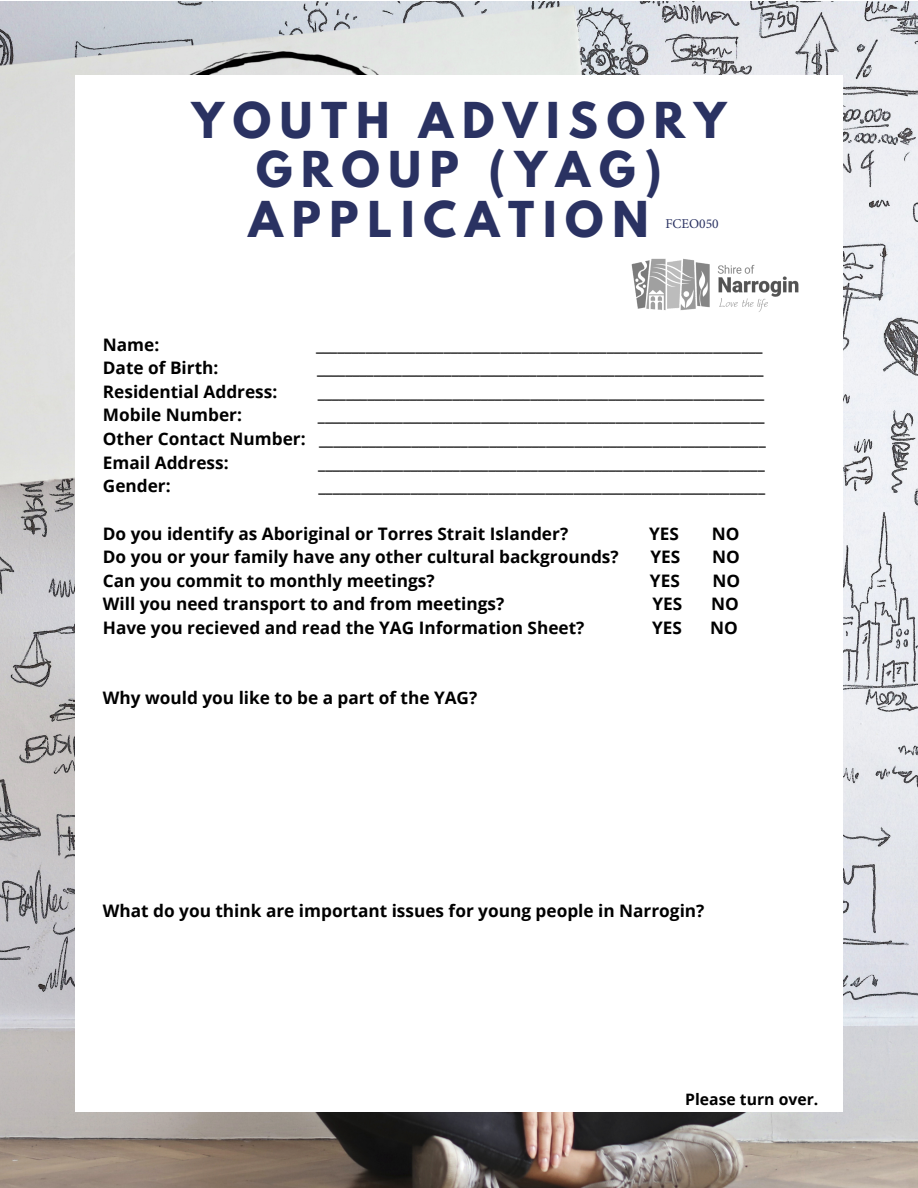
<style>
.page{position:relative;width:918px;height:1188px;background:#fff}
.page>*{position:absolute;margin:0;border:0;box-sizing:border-box;transform-origin:0 0}
.t1{font:700 43.8px/49.5px "League Spartan";letter-spacing:.2em;color:#2a3262;text-align:center}
.t2{font:700 17.25px "Open Sans";color:#000}
.t3{font:700 15.75px "Open Sans";color:#000}
.t4{font:13.5px "Minion Pro";color:#2a3262}
</style>
<div class="page">
<img style="left:0;top:2px;width:917px;height:1186px">
<div style="left:76px;top:76px;width:766px;height:1036px;background:#fff"></div>
<img style="left:631px;top:258px;width:168px;height:54px">
<p class="t1" style="left:192px;top:101px;width:536px">YOUTH ADVISORY<br>GROUP (YAG)<br>APPLICATION</p>
<p class="t4" style="left:665px;top:215px;width:55px">FCEO050</p>
<p class="t2" style="left:103px;top:332px;width:58px">Name:</p>
<p class="t2" style="left:316px;top:332px;width:448px">_______________________________________________________________</p>
<p class="t2" style="left:103px;top:356px;width:117px">Date of Birth:</p>
<p class="t2" style="left:103px;top:379px;width:176px">Residential Address:</p>
<p class="t2" style="left:317px;top:356px;width:448px">_______________________________________________________________</p>
<p class="t2" style="left:318px;top:379px;width:448px">_______________________________________________________________</p>
<p class="t2" style="left:103px;top:403px;width:141px">Mobile Number:</p>
<p class="t2" style="left:318px;top:403px;width:448px">_______________________________________________________________</p>
<p class="t2" style="left:103px;top:427px;width:664px">Other Contact Number: _______________________________________________________________</p>
<p class="t2" style="left:103px;top:450px;width:127px">Email Address:</p>
<p class="t2" style="left:318px;top:450px;width:448px">_______________________________________________________________</p>
<p class="t2" style="left:103px;top:474px;width:69px">Gender:</p>
<p class="t2" style="left:319px;top:474px;width:448px">_______________________________________________________________</p>
<p class="t2" style="left:103px;top:521px;width:467px">Do you identify as Aboriginal or Torres Strait Islander?</p>
<p class="t2" style="left:649px;top:521px;width:31px">YES</p>
<p class="t2" style="left:712px;top:521px;width:29px">NO</p>
<p class="t2" style="left:103px;top:545px;width:517px">Do you or your family have any other cultural backgrounds?</p>
<p class="t2" style="left:650px;top:545px;width:31px">YES</p>
<p class="t2" style="left:712px;top:545px;width:29px">NO</p>
<p class="t2" style="left:103px;top:568px;width:333px">Can you commit to monthly meetings?</p>
<p class="t2" style="left:650px;top:568px;width:31px">YES</p>
<p class="t2" style="left:713px;top:568px;width:29px">NO</p>
<p class="t2" style="left:103px;top:592px;width:403px">Will you need transport to and from meetings?</p>
<p class="t2" style="left:652px;top:592px;width:31px">YES</p>
<p class="t2" style="left:711px;top:592px;width:29px">NO</p>
<p class="t2" style="left:103px;top:616px;width:483px">Have you recieved and read the YAG Information Sheet?</p>
<p class="t2" style="left:652px;top:616px;width:31px">YES</p>
<p class="t2" style="left:710px;top:616px;width:29px">NO</p>
<p class="t2" style="left:103px;top:686px;width:376px">Why would you like to be a part of the YAG?</p>
<p class="t2" style="left:103px;top:899px;width:603px">What do you think are important issues for young people in Narrogin?</p>
<p class="t3" style="left:685px;top:1089px;width:135px">Please turn over.</p>
</div>
